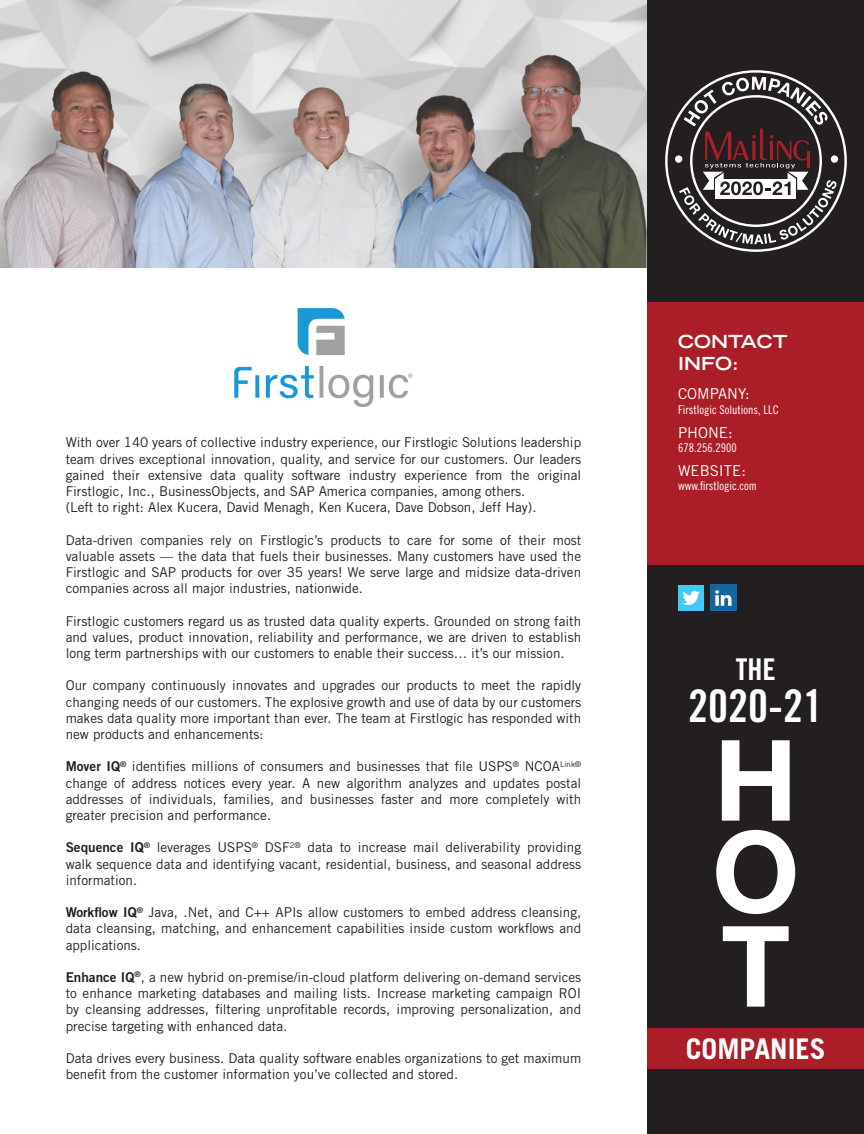
<style>
.page{position:relative;width:864px;height:1134px;background:#fff}
.page>*{position:absolute;margin:0;border:0;box-sizing:border-box;transform-origin:0 0}
.t1{font:700 112.5px "Helvetica Neue LT Std";color:#fff}
.t2{font:45px "Trade Gothic LT Std Bd Cn 20";color:#fff}
.t3{font:30px "Trade Gothic LT Std Bd Cn 20";color:#fff}
.t4{font:700 28.5px "Trade Gothic LT Std";color:#fff}
.t5{font:700 expanded 18px "Trade Gothic LT Std";color:#fff}
.t6{font:15px "Trade Gothic LT Std";color:#fff}
.t7{font:13.5px/16.2px "Trade Gothic LT Std";color:#231f20;text-align:justify}
.t8{font:12px "Trade Gothic LT Std Cn 18";color:#fff}
.s1{font-family:"Trade Gothic LT Std Bd 2"}
</style>
<div class="page">
<img style="left:0;top:0;width:647px;height:268px">
<img style="left:234px;top:308px;width:179px;height:99px">
<div style="left:647px;top:0;width:217px;height:1134px;background:#231f20"></div>
<svg style="left:665px;top:70px;width:181px;height:182px"></svg>
<div style="left:647px;top:302px;width:217px;height:263px;background:#ac1e27"></div>
<div style="left:647px;top:1029px;width:217px;height:40px;background:#ac1e27"></div>
<div style="left:678px;top:585px;width:26px;height:26px;background:#45c8f4"></div>
<svg style="left:683px;top:591px;width:17px;height:14px"></svg>
<div style="left:710px;top:585px;width:26px;height:26px;background:#1466a1"></div>
<svg style="left:715px;top:590px;width:16px;height:16px"></svg>
<p class="t7" style="left:66px;top:434px;width:517px">With over 140 years of collective industry experience, our Firstlogic Solutions leadership team drives exceptional innovation, quality, and service for our customers. Our leaders gained their extensive data quality software industry experience from the original Firstlogic, Inc., BusinessObjects, and SAP America companies, among others.</p>
<p class="t7" style="left:66px;top:499px;width:472px">(Left to right: Alex Kucera, David Menagh, Ken Kucera, Dave Dobson, Jeff Hay).</p>
<p class="t7" style="left:66px;top:532px;width:517px">Data-driven companies rely on Firstlogic’s products to care for some of their most valuable assets — the data that fuels their businesses. Many customers have used the Firstlogic and SAP products for over 35 years! We serve large and midsize data-driven companies across all major industries, nationwide.</p>
<p class="t7" style="left:66px;top:613px;width:517px">Firstlogic customers regard us as trusted data quality experts. Grounded on strong faith and values, product innovation, reliability and performance, we are driven to establish long term partnerships with our customers to enable their success… it’s our mission.</p>
<p class="t7" style="left:66px;top:677px;width:517px">Our company continuously innovates and upgrades our products to meet the rapidly changing needs of our customers. The explosive growth and use of data by our customers makes data quality more important than ever. The team at Firstlogic has responded with new products and enhancements:</p>
<p class="t7" style="left:66px;top:758px;width:517px"><span class="s1">Mover IQ</span><sup>®</sup> identifies millions of consumers and businesses that file USPS<sup>®</sup> NCOA<sup>Link® </sup>change of address notices every year. A new algorithm analyzes and updates postal addresses of individuals, families, and businesses faster and more completely with greater precision and performance.</p>
<p class="t7" style="left:66px;top:839px;width:517px"><span class="s1">Sequence IQ</span><sup>®</sup> leverages USPS<sup>®</sup> DSF<sup>2®</sup> data to increase mail deliverability providing walk sequence data and identifying vacant, residential, business, and seasonal address information.</p>
<p class="t7" style="left:66px;top:904px;width:517px"><span class="s1">Workflow IQ</span><sup>®</sup> Java, .Net, and C++ APIs allow customers to embed address cleansing, data cleansing, matching, and enhancement capabilities inside custom workflows and applications.</p>
<p class="t7" style="left:66px;top:969px;width:517px"><span class="s1">Enhance IQ</span><sup>®</sup>, a new hybrid on-premise/in-cloud platform delivering on-demand services to enhance marketing databases and mailing lists. Increase marketing campaign ROI by cleansing addresses, filtering unprofitable records, improving personalization, and precise targeting with enhanced data.</p>
<p class="t7" style="left:66px;top:1050px;width:517px">Data drives every business. Data quality software enables organizations to get maximum benefit from the customer information you’ve collected and stored.</p>
<p class="t5" style="left:678px;top:330px;width:111px">CONTACT</p>
<p class="t5" style="left:678px;top:352px;width:62px">INFO:</p>
<p class="t6" style="left:678px;top:384px;width:73px">COMPANY:</p>
<p class="t8" style="left:678px;top:402px;width:102px">Firstlogic Solutions, LLC</p>
<p class="t6" style="left:678px;top:423px;width:56px">PHONE:</p>
<p class="t8" style="left:678px;top:441px;width:60px">678.256.2900</p>
<p class="t6" style="left:678px;top:462px;width:69px">WEBSITE:</p>
<p class="t8" style="left:678px;top:479px;width:80px">www.firstlogic.com</p>
<p class="t3" style="left:736px;top:652px;width:41px">THE</p>
<p class="t2" style="left:688px;top:679px;width:136px">2020-21</p>
<p class="t1" style="left:714px;top:711px;width:85px">H</p>
<p class="t1" style="left:712px;top:802px;width:89px">O</p>
<p class="t1" style="left:721px;top:897px;width:70px">T</p>
<p class="t4" style="left:686px;top:1032px;width:141px">COMPANIES</p>
</div>
